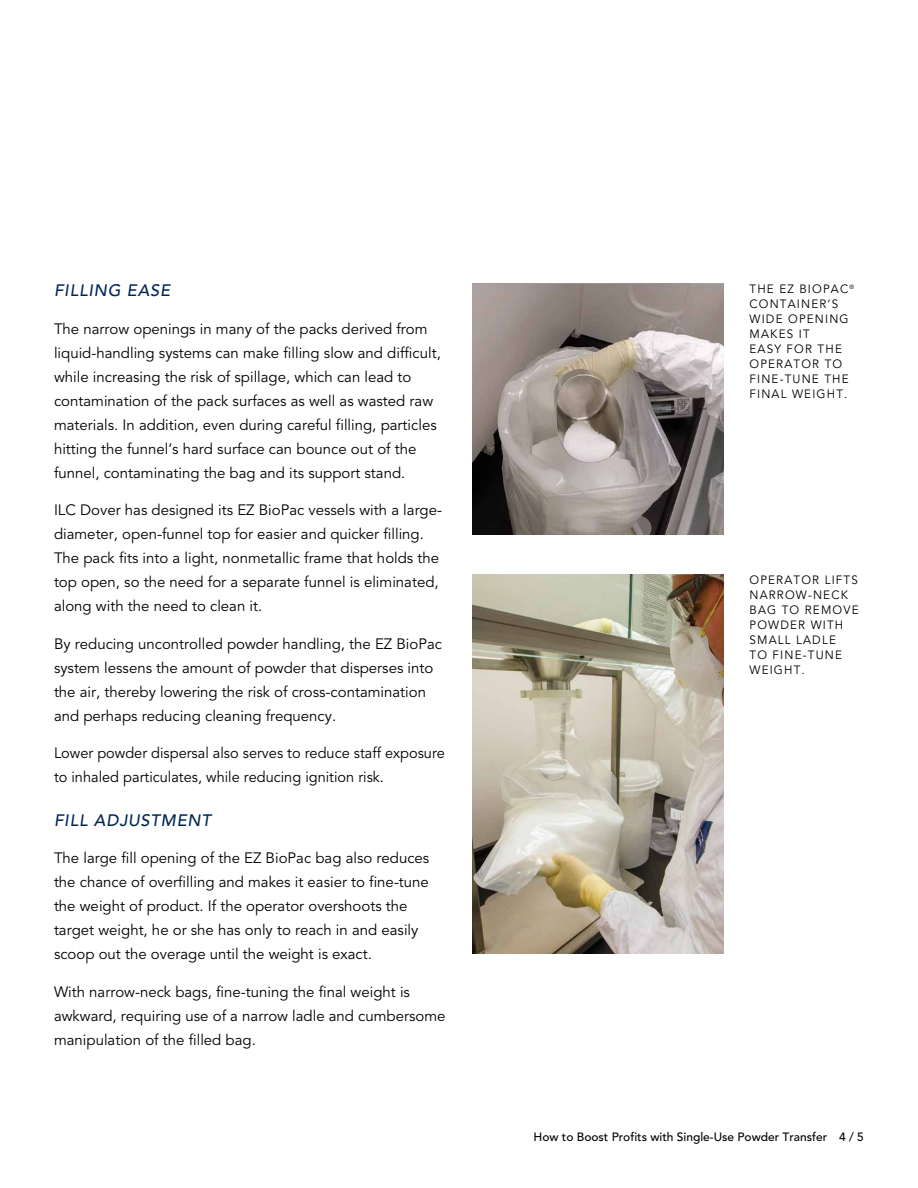
<style>
.page{position:relative;width:918px;height:1188px;background:#fff}
.page>*{position:absolute;margin:0;border:0;box-sizing:border-box;transform-origin:0 0}
.t1{font:italic 500 16.5px "Avenir";letter-spacing:.05em;color:#002656}
.t2{font:15px/24px "Avenir";color:#000}
.t3{font:12px/15px "Avenir";letter-spacing:.1em;color:#000}
.t4{font:500 12px "Avenir";color:#000}
</style>
<div class="page">
<img style="left:472px;top:575px;width:252px;height:379px">
<img style="left:472px;top:284px;width:252px;height:250px">
<p class="t1" style="left:54px;top:281px;width:118px">FILLING EASE</p>
<p class="t2" style="left:54px;top:317px;width:388px">The narrow openings in many of the packs derived from liquid-handling systems can make filling slow and difficult, while increasing the risk of spillage, which can lead to contamination of the pack surfaces as well as wasted raw materials. In addition, even during careful filling, particles hitting the funnel’s hard surface can bounce out of the funnel, contaminating the bag and its support stand.</p>
<p class="t2" style="left:54px;top:498px;width:390px">ILC Dover has designed its EZ BioPac vessels with a large&shy;diameter, open-funnel top for easier and quicker filling.<br>The pack fits into a light, nonmetallic frame that holds the top open, so the need for a separate funnel is eliminated, along with the need to clean it.</p>
<p class="t2" style="left:54px;top:632px;width:390px">By reducing uncontrolled powder handling, the EZ BioPac system lessens the amount of powder that disperses into the air, thereby lowering the risk of cross-contamination and perhaps reducing cleaning frequency.</p>
<p class="t2" style="left:54px;top:741px;width:392px">Lower powder dispersal also serves to reduce staff exposure to inhaled particulates, while reducing ignition risk.</p>
<p class="t1" style="left:54px;top:810px;width:159px">FILL ADJUSTMENT</p>
<p class="t2" style="left:54px;top:846px;width:377px">The large fill opening of the EZ BioPac bag also reduces the chance of overfilling and makes it easier to fine-tune the weight of product. If the operator overshoots the target weight, he or she has only to reach in and easily scoop out the overage until the weight is exact.</p>
<p class="t2" style="left:54px;top:980px;width:393px">With narrow-neck bags, fine-tuning the final weight is awkward, requiring use of a narrow ladle and cumbersome manipulation of the filled bag.</p>
<p class="t3" style="left:750px;top:281px;width:106px">THE EZ BIOPAC<sup>®<br></sup>CONTAINER’S<br>WIDE OPENING<br>MAKES IT<br>EASY FOR THE<br>OPERATOR TO<br>FINE-TUNE THE<br>FINAL WEIGHT.</p>
<p class="t3" style="left:750px;top:572px;width:111px">OPERATOR LIFTS<br>NARROW-NECK<br>BAG TO REMOVE<br>POWDER WITH<br>SMALL LADLE<br>TO FINE-TUNE<br>WEIGHT.</p>
<p class="t4" style="left:533px;top:1130px;width:332px">How to Boost Profits with Single-Use Powder Transfer 4 / 5</p>
</div>
